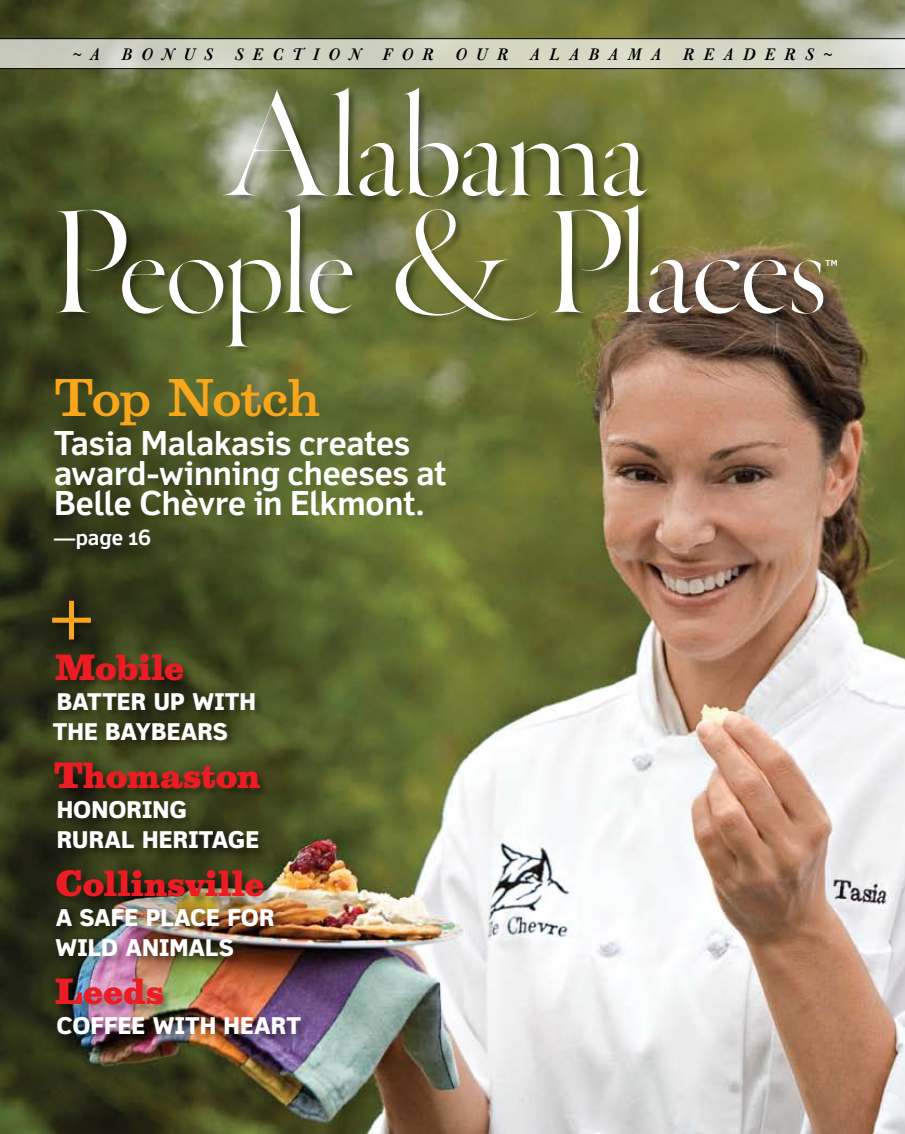
<style>
.page{position:relative;width:905px;height:1134px;background:#fff}
.page>*{position:absolute;margin:0;border:0;box-sizing:border-box;transform-origin:0 0}
.t1{font:132px/117px "Throhand Pen";letter-spacing:-.015em;color:#fff;text-align:center}
.t2{font:72px "Felbridge Std";color:#faa61a}
.t3{font:500 48px "Belizio";letter-spacing:-.02em;color:#faa61a}
.t4{font:700 33px/30px "Felbridge Std";letter-spacing:-.005em;color:#fff}
.t5{font:900 33px "Belizio";color:#ed1c24}
.t6{font:800 23.1px/30px "Felbridge Std";color:#fff}
.t7{font:700 21px "Felbridge Std";letter-spacing:-.005em;color:#fff}
.t8{font:italic 600 18px "Bulmer MT Std";letter-spacing:.5em;color:#000}
.t9{font:700 8.25px "Felbridge Std";color:#fff}
</style>
<div class="page">
<img style="left:0;top:0;width:904px;height:1134px">
<div style="left:57px;top:87px;width:776px;height:268px;background:#000;opacity:.35"></div>
<div style="left:51px;top:600px;width:260px;height:444px;background:#000;opacity:.35"></div>
<svg style="left:0;top:39px;width:904px;height:29px;background:#d1d3c3"></svg>
<hr style="left:0;top:38px;width:904px;height:1px;background:#000">
<hr style="left:0;top:68px;width:904px;height:1px;background:#000">
<p class="t8" style="left:72px;top:44px;width:761px">~A BONUS SECTION FOR OUR ALABAMA READERS~</p>
<h1 class="t1" style="left:50px;top:90px;width:779px">Alabama<br>People &amp; Places</h1>
<p class="t9" style="left:825px;top:258px;width:14px">TM</p>
<h3 class="t3" style="left:54px;top:370px;width:268px">Top Notch</h3>
<h3 class="t4" style="left:54px;top:428px;width:394px">Tasia Malakasis creates award-winning cheeses at<br>Belle Chèvre in Elkmont.</h3>
<p class="t7" style="left:54px;top:525px;width:99px">—page 16</p>
<h2 class="t2" style="left:47px;top:572px;width:50px">+</h2>
<h3 class="t5" style="left:55px;top:648px;width:130px">Mobile</h3>
<p class="t6" style="left:53px;top:687px;width:205px">BATTER UP WITH<br>THE BAYBEARS</p>
<h3 class="t5" style="left:54px;top:756px;width:208px">Thomaston</h3>
<p class="t6" style="left:57px;top:795px;width:204px">HONORING<br>RURAL HERITAGE</p>
<h3 class="t5" style="left:55px;top:864px;width:211px">Collinsville</h3>
<p class="t6" style="left:56px;top:903px;width:221px">A SAFE PLACE FOR<br>WILD ANIMALS</p>
<h3 class="t5" style="left:55px;top:972px;width:110px">Leeds</h3>
<p class="t6" style="left:57px;top:1011px;width:246px">COFFEE WITH HEART</p>
</div>
